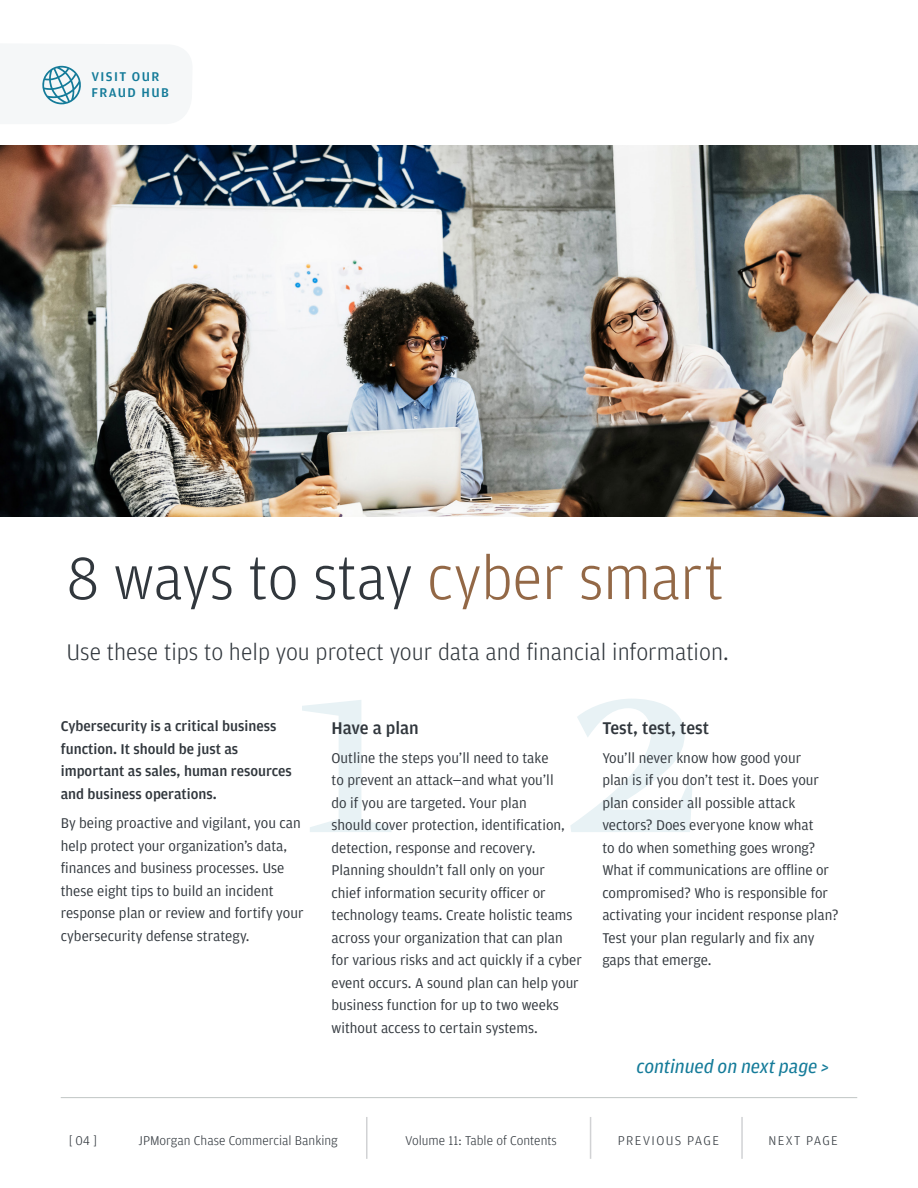
<style>
.page{position:relative;width:918px;height:1188px;background:#fff}
.page>*{position:absolute;margin:0;border:0;box-sizing:border-box;transform-origin:0 0}
.Article_Title{font:300 63px "Amplitude";letter-spacing:-.005em;color:#31373d}
.Article_Subtitle{font:300 24px "Amplitude";color:#31373d}
.t1{font:italic 19.5px "Amplitude";color:#147b99}
.Article_Subtitle-2{font:500 18px "Amplitude";color:#31373d}
.Body_Preferred_10_15{font:500 18px "Amplitude";color:#31373d}
.Article_Subtitle-3{font:15px/22.5px "Amplitude";color:#31373d}
.Article_Subtitle-4{font:500 15px/22.5px "Amplitude";color:#31373d}
.Folio_left{font:300 13.5px "Amplitude";color:#31373d}
.Folio_left-2{font:300 13.5px "Amplitude";letter-spacing:.1em;color:#31373d}
.Folio_left-3{font:500 13.5px/16.5px "Amplitude";letter-spacing:.1em;color:#147b99}
.s1{color:#936846}
</style>
<div class="page">
<hr style="left:366px;top:1117px;width:2px;height:42px;background:#d1d2d4">
<hr style="left:61px;top:1097px;width:796px;height:1px;background:#c0c5c4">
<hr style="left:590px;top:1117px;width:1px;height:42px;background:#d1d2d4">
<hr style="left:741px;top:1117px;width:2px;height:42px;background:#d1d2d4">
<svg style="left:302px;top:700px;width:89px;height:132px"></svg>
<svg style="left:570px;top:699px;width:122px;height:133px"></svg>
<svg style="left:42px;top:65px;width:39px;height:40px"></svg>
<img style="left:0;top:146px;width:918px;height:370px">
<p class="Folio_left-3" style="left:91px;top:68px;width:79px">VISIT OUR<br>FRAUD HUB</p>
<h3 class="Article_Title" style="left:66px;top:539px;width:659px">8 ways to stay <span class="s1">cyber smart</span></h3>
<p class="Article_Subtitle" style="left:66px;top:637px;width:664px">Use these tips to help you protect your data and financial information.</p>
<p class="Article_Subtitle-4" style="left:61px;top:715px;width:233px">Cybersecurity is a critical business function. It should be just as important as sales, human resources and business operations.</p>
<p class="Article_Subtitle-3" style="left:61px;top:811px;width:244px">By being proactive and vigilant, you can help protect your organization’s data, finances and business processes. Use these eight tips to build an incident response plan or review and fortify your cybersecurity defense strategy.</p>
<p class="Body_Preferred_10_15" style="left:332px;top:716px;width:89px">Have a plan</p>
<p class="Article_Subtitle-3" style="left:332px;top:746px;width:252px">Outline the steps you’ll need to take<br>to prevent an attack—and what you’ll<br>do if you are targeted. Your plan<br>should cover protection, identification, detection, response and recovery.<br>Planning shouldn’t fall only on your<br>chief information security officer or technology teams. Create holistic teams across your organization that can plan for various risks and act quickly if a cyber event occurs. A sound plan can help your business function for up to two weeks without access to certain systems.</p>
<p class="Article_Subtitle-2" style="left:602px;top:716px;width:108px">Test, test, test</p>
<p class="Article_Subtitle-3" style="left:602px;top:746px;width:238px">You’ll never know how good your<br>plan is if you don’t test it. Does your plan consider all possible attack vectors? Does everyone know what<br>to do when something goes wrong?<br>What if communications are offline or compromised? Who is responsible for activating your incident response plan?<br>Test your plan regularly and fix any gaps that emerge.</p>
<p class="t1" style="left:636px;top:1056px;width:194px">continued on next page &gt;</p>
<p class="Folio_left" style="left:69px;top:1132px;width:29px">[ 04 ]</p>
<p class="Folio_left" style="left:139px;top:1132px;width:201px">JPMorgan Chase Commercial Banking</p>
<p class="Folio_left" style="left:405px;top:1132px;width:153px">Volume 11: Table of Contents</p>
<p class="Folio_left-2" style="left:618px;top:1132px;width:103px">PREVIOUS PAGE</p>
<p class="Folio_left-2" style="left:769px;top:1132px;width:71px">NEXT PAGE</p>
</div>
